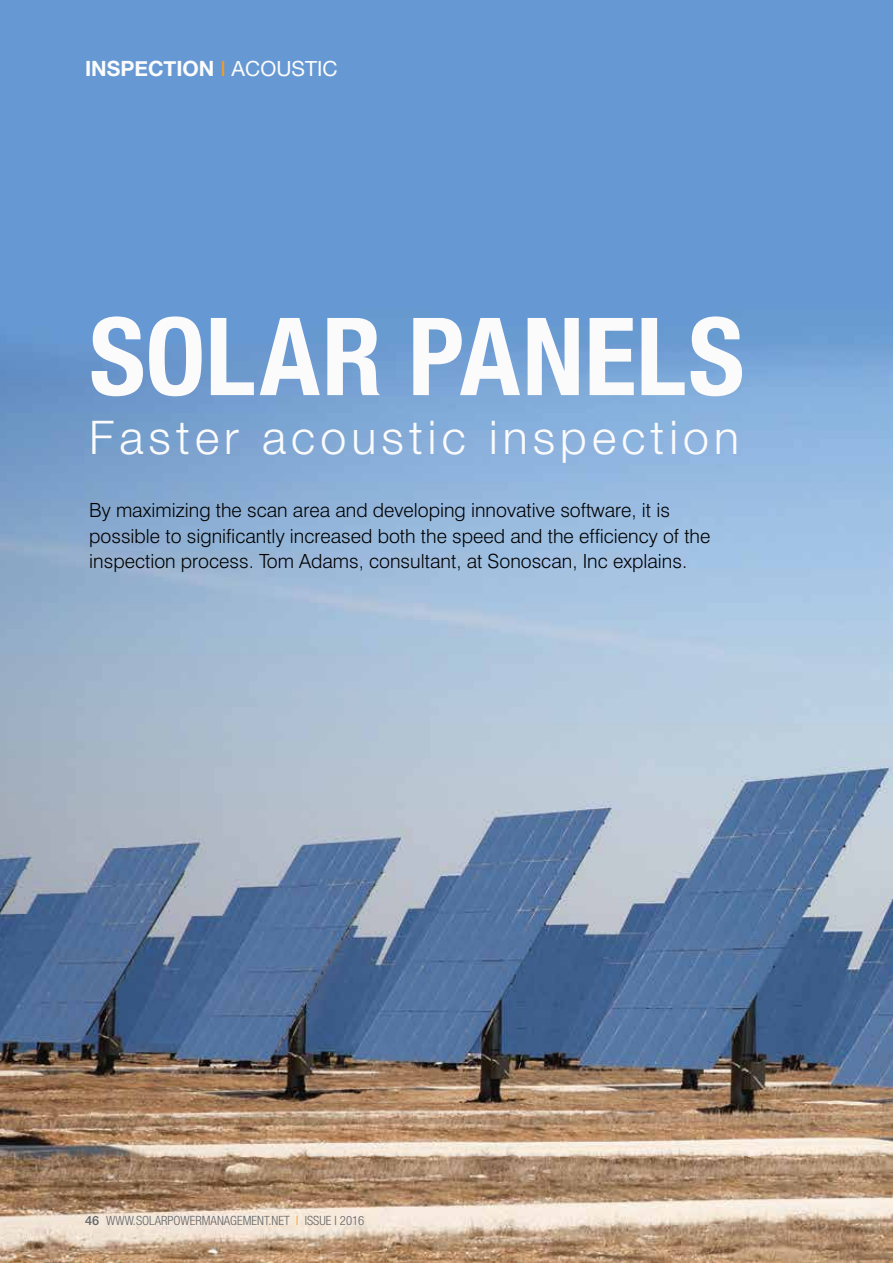
<style>
.page{position:relative;width:893px;height:1263px;background:#fff}
.page>*{position:absolute;margin:0;border:0;box-sizing:border-box;transform-origin:0 0}
.t1{font:700 condensed 108px "Helvetica Neue";color:#fbfbfb}
.t2{font:300 46.5px "Helvetica Neue";letter-spacing:.11em;color:#fbfbfb}
.t3{font:700 21px "Helvetica Neue";color:#fcfcfc}
.t4{font:300 19.5px/25.5px "Swiss 721 BT";color:#000}
.t5{font:300 condensed 12.75px "Helvetica Neue";color:#636466}
.s1{font-weight:400;color:#f99d1c}
.s2{font-weight:400}
.s3{font-weight:500;font-stretch:normal}
.s4{font-stretch:normal;color:#f99d1c}
</style>
<div class="page">
<img style="left:0;top:0;width:893px;height:1263px">
<p class="t3" style="left:85px;top:52px;width:254px">INSPECTION <span class="s1">I</span> <span class="s2">ACOUSTIC</span></p>
<h1 class="t1" style="left:89px;top:267px;width:657px">SOLAR PANELS</h1>
<h2 class="t2" style="left:89px;top:409px;width:651px">Faster acoustic inspection</h2>
<p class="t4" style="left:89px;top:498px;width:623px">By maximizing the scan area and developing innovative software, it is possible to significantly increased both the speed and the efficiency of the inspection process. Tom Adams, consultant, at Sonoscan, Inc explains.</p>
<p class="t5" style="left:85px;top:1213px;width:281px"><span class="s3">46</span> WWW.SOLARPOWERMANAGEMENT.NET <span class="s4">I</span> ISSUE I 2016</p>
</div>
